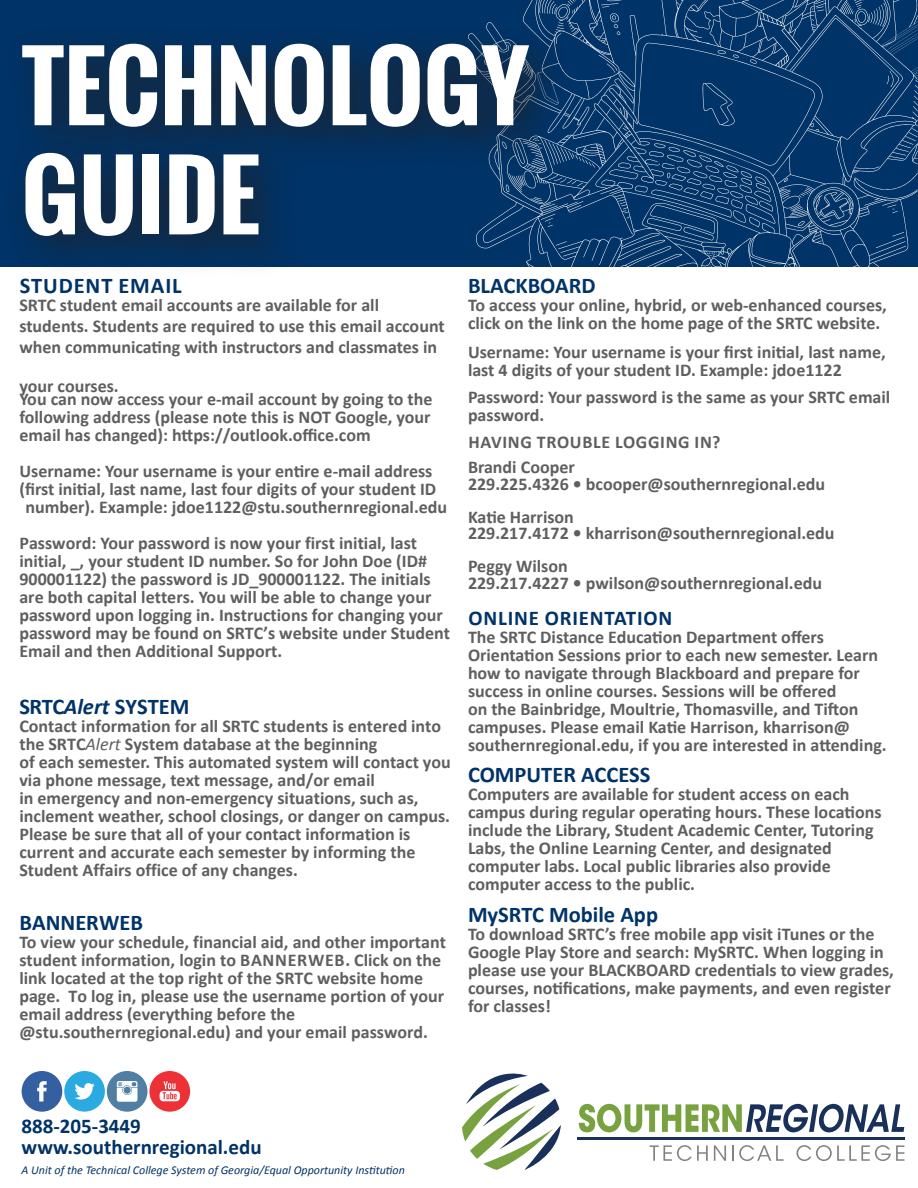
<style>
.page{position:relative;width:918px;height:1188px;background:#fff}
.page>*{position:absolute;margin:0;border:0;box-sizing:border-box;transform-origin:0 0}
.t1{font:700 90.9px "Oswald";color:#fff;scale:1.05 1}
.t2{font:700 22.5px "Calibri";color:#003367}
.t3{font:700 22.5px "Calibri";letter-spacing:.04em;color:#003367}
.t4{font:700 21px "Calibri";color:#003367}
.t5{font:700 21px "Calibri";letter-spacing:.04em;color:#003367}
.t6{font:700 18px/18px "Calibri";color:#5f5f62}
.t7{font:700 18px/25.5px "Calibri";letter-spacing:.04em;color:#5f5f62}
.t8{font:italic 12px "Calibri";color:#003367}
.s1{font-style:italic}
.s2{font-weight:400;font-style:italic}
</style>
<div class="page">
<div style="left:0;top:0;width:918px;height:267px;background:#003367"></div>
<svg style="left:487px;top:0;width:431px;height:267px"></svg>
<div style="left:4px;top:24px;width:565px;height:253px;background:#231f20;opacity:.75"></div>
<svg style="left:22px;top:1071px;width:83px;height:41px"></svg>
<svg style="left:149px;top:1071px;width:41px;height:41px"></svg>
<div style="left:107px;top:1071px;width:41px;height:41px;background:#507fa3;border-radius:50%"></div>
<svg style="left:117px;top:1081px;width:21px;height:21px"></svg>
<svg style="left:462px;top:1074px;width:99px;height:96px"></svg>
<svg style="left:650px;top:1145px;width:58px;height:16px"></svg>
<svg style="left:714px;top:1145px;width:12px;height:16px"></svg>
<svg style="left:732px;top:1145px;width:52px;height:16px"></svg>
<svg style="left:796px;top:1145px;width:108px;height:16px"></svg>
<hr style="left:577px;top:1137px;width:328px;height:3px;background:#19305b">
<svg style="left:579px;top:1104px;width:325px;height:28px"></svg>
<p class="t1" style="left:22px;top:18px;width:485px">TECHNOLOGY</p>
<p class="t1" style="left:22px;top:127px;width:228px">GUIDE</p>
<p class="t3" style="left:20px;top:272px;width:163px">STUDENT EMAIL</p>
<p class="t6" style="left:19px;top:295px;width:427px;line-height:21px">SRTC student email accounts are available for all students. Students are required to use this email account when communicating with instructors and classmates in</p>
<p class="t6" style="left:19px;top:380px;width:415px;line-height:12.6px">your courses.<br>You can now access your e-mail account by going to the</p>
<p class="t6" style="left:19px;top:408px;width:413px">following address (please note this is NOT Google, your email has changed): https://outlook.office.com</p>
<p class="t6" style="left:19px;top:462px;width:415px">Username: Your username is your entire e-mail address</p>
<p class="t6" style="left:19px;top:480px;width:418px">(first initial, last name, last four digits of your student ID</p>
<p class="t6" style="left:26px;top:498px;width:423px">number). Example: jdoe1122@stu.southernregional.edu</p>
<p class="t6" style="left:19px;top:534px;width:432px">Password: Your password is now your first initial, last initial, _, your student ID number. So for John Doe (ID# 900001122) the password is JD_900001122. The initials are both capital letters. You will be able to change your password upon logging in. Instructions for changing your password may be found on SRTC’s website under Student Email and then Additional Support.</p>
<p class="t2" style="left:19px;top:692px;width:172px">SRTC<span class="s1">Alert</span> SYSTEM</p>
<p class="t6" style="left:19px;top:717px;width:433px">Contact information for all SRTC students is entered into the SRTC<span class="s2">Alert</span> System database at the beginning<br>of each semester. This automated system will contact you via phone message, text message, and/or email<br>in emergency and non-emergency situations, such as, inclement weather, school closings, or danger on campus.<br>Please be sure that all of your contact information is current and accurate each semester by informing the Student Affairs office of any changes.</p>
<p class="t2" style="left:19px;top:908px;width:125px">BANNERWEB</p>
<p class="t6" style="left:19px;top:933px;width:428px">To view your schedule, financial aid, and other important student information, login to BANNERWEB. Click on the link located at the top right of the SRTC website home page. To log in, please use the username portion of your email address (everything before the @stu.southernregional.edu) and your email password.</p>
<p class="t2" style="left:468px;top:272px;width:129px">BLACKBOARD</p>
<p class="t6" style="left:468px;top:296px;width:420px">To access your online, hybrid, or web-enhanced courses, click on the link on the home page of the SRTC website.</p>
<p class="t6" style="left:468px;top:343px;width:419px">Username: Your username is your first initial, last name, last 4 digits of your student ID. Example: jdoe1122</p>
<p class="t6" style="left:468px;top:388px;width:424px">Password: Your password is the same as your SRTC email password.</p>
<p class="t7" style="left:468px;top:429px;width:254px">HAVING TROUBLE LOGGING IN?<br>Brandi Cooper</p>
<p class="t6" style="left:468px;top:475px;width:359px">229.225.4326 • bcooper@southernregional.edu</p>
<p class="t6" style="left:468px;top:508px;width:107px">Katie Harrison</p>
<p class="t6" style="left:468px;top:524px;width:368px">229.217.4172 • kharrison@southernregional.edu</p>
<p class="t6" style="left:468px;top:557px;width:101px">Peggy Wilson</p>
<p class="t6" style="left:468px;top:574px;width:356px">229.217.4227 • pwilson@southernregional.edu</p>
<p class="t5" style="left:468px;top:604px;width:206px">ONLINE ORIENTATION</p>
<p class="t6" style="left:468px;top:628px;width:420px">The SRTC Distance Education Department offers Orientation Sessions prior to each new semester. Learn how to navigate through Blackboard and prepare for success in online courses. Sessions will be offered<br>on the Bainbridge, Moultrie, Thomasville, and Tifton campuses. Please email Katie Harrison, kharrison@ southernregional.edu, if you are interested in attending.</p>
<p class="t2" style="left:468px;top:761px;width:184px">COMPUTER ACCESS</p>
<p class="t6" style="left:468px;top:785px;width:415px">Computers are available for student access on each campus during regular operating hours. These locations include the Library, Student Academic Center, Tutoring Labs, the Online Learning Center, and designated computer labs. Local public libraries also provide computer access to the public.</p>
<p class="t2" style="left:468px;top:900px;width:192px">MySRTC Mobile App</p>
<p class="t6" style="left:468px;top:925px;width:427px">To download SRTC’s free mobile app visit iTunes or the Google Play Store and search: MySRTC. When logging in please use your BLACKBOARD credentials to view grades, courses, notifications, make payments, and even register for classes!</p>
<p class="t4" style="left:22px;top:1112px;width:121px">888-205-3449</p>
<p class="t4" style="left:22px;top:1133px;width:242px">www.southernregional.edu</p>
<p class="t8" style="left:22px;top:1163px;width:385px">A Unit of the Technical College System of Georgia/Equal Opportunity Institution</p>
</div>
